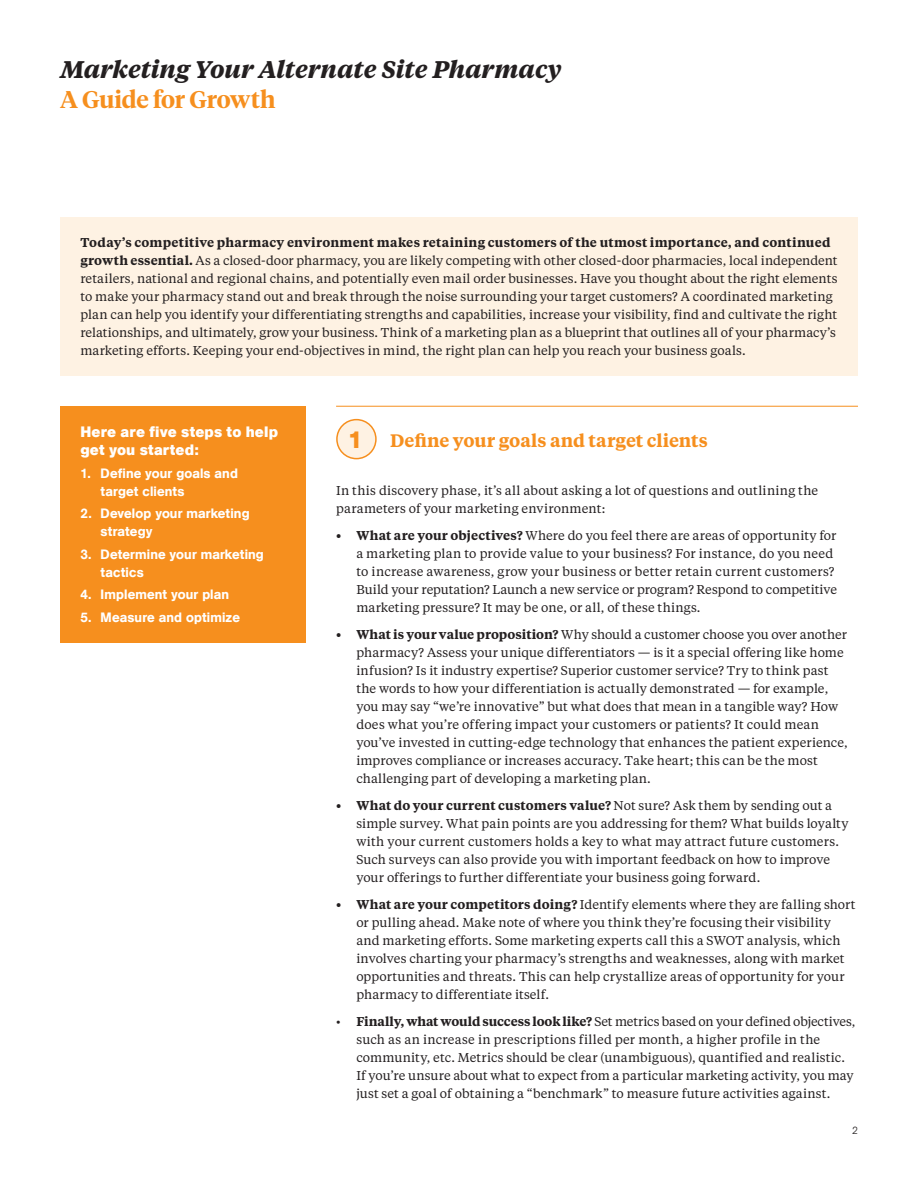
<style>
.page{position:relative;width:918px;height:1188px;background:#fff}
.page>*{position:absolute;margin:0;border:0;box-sizing:border-box;transform-origin:0 0}
.t1{font:italic 700 24px "Tiempos Text";letter-spacing:-.005em;color:#231f20}
.t2{font:600 24px "Tiempos Headline";letter-spacing:-.01em;color:#f68f1e}
.t3{font:700 24px "AG Book Pro";color:#f68f1e}
.t4{font:600 18px "Tiempos Text";letter-spacing:-.005em;color:#f68f1e}
.t5{font:700 15px/18px "AG Book Pro";letter-spacing:.01em;color:#fff}
.t6{font:500 13.5px/18px "AG Book Pro";letter-spacing:.01em;color:#fff}
.t7{font:12.75px/18px "Tiempos Text";letter-spacing:.01em;color:#231f20}
.t8{font:300 10.5px "AG Book Pro";color:#231f20}
.s1{font-weight:600}
</style>
<div class="page">
<div style="left:60px;top:406px;width:246px;height:236px;background:#f68f1e"></div>
<div style="left:60px;top:217px;width:798px;height:159px;background:#fef2e3"></div>
<hr style="left:336px;top:406px;width:522px;height:1px;background:#f68f1e">
<div style="left:337px;top:420px;width:39px;height:39px;background:#fef2e3;border-radius:50%"></div>
<div style="left:336px;top:419px;width:41px;height:40px;border:2px solid #f68f1e;border-radius:50%"></div>
<h1 class="t1" style="left:60px;top:53px;width:503px">Marketing Your Alternate Site Pharmacy</h1>
<h1 class="t2" style="left:60px;top:83px;width:217px">A Guide for Growth</h1>
<p class="t7" style="left:80px;top:233px;width:759px"><span class="s1">Today’s competitive pharmacy environment makes retaining customers of the utmost importance, and continued growth essential.</span> As a closed-door pharmacy, you are likely competing with other closed-door pharmacies, local independent retailers, national and regional chains, and potentially even mail order businesses. Have you thought about the right elements to make your pharmacy stand out and break through the noise surrounding your target customers? A coordinated marketing plan can help you identify your differentiating strengths and capabilities, increase your visibility, find and cultivate the right relationships, and ultimately, grow your business. Think of a marketing plan as a blueprint that outlines all of your pharmacy’s marketing efforts. Keeping your end-objectives in mind, the right plan can help you reach your business goals.</p>
<p class="t5" style="left:80px;top:423px;width:199px">Here are five steps to help get you started:</p>
<p class="t6" style="left:101px;top:464px;width:139px;text-indent:-20px">1. Define your goals and target clients</p>
<p class="t6" style="left:101px;top:504px;width:150px;text-indent:-20px">2. Develop your marketing strategy</p>
<p class="t6" style="left:101px;top:545px;width:165px;text-indent:-20px">3. Determine your marketing tactics</p>
<p class="t6" style="left:80px;top:585px;width:150px">4. Implement your plan</p>
<p class="t6" style="left:80px;top:608px;width:161px">5. Measure and optimize</p>
<h1 class="t3" style="left:348px;top:424px;width:16px">1</h1>
<h2 class="t4" style="left:390px;top:428px;width:319px">Define your goals and target clients</h2>
<p class="t7" style="left:336px;top:481px;width:484px">In this discovery phase, it’s all about asking a lot of questions and outlining the parameters of your marketing environment:</p>
<p class="t7" style="left:356px;top:526px;width:482px;text-indent:-20px"><span class="s1">• What are your objectives?</span> Where do you feel there are areas of opportunity for a marketing plan to provide value to your business? For instance, do you need to increase awareness, grow your business or better retain current customers?<br>Build your reputation? Launch a new service or program? Respond to competitive marketing pressure? It may be one, or all, of these things.</p>
<p class="t7" style="left:356px;top:625px;width:493px;text-indent:-20px"><span class="s1">• What is your value proposition?</span> Why should a customer choose you over another pharmacy? Assess your unique differentiators — is it a special offering like home infusion? Is it industry expertise? Superior customer service? Try to think past the words to how your differentiation is actually demonstrated — for example, you may say “we’re innovative” but what does that mean in a tangible way? How does what you’re offering impact your customers or patients? It could mean you’ve invested in cutting-edge technology that enhances the patient experience, improves compliance or increases accuracy. Take heart; this can be the most challenging part of developing a marketing plan.</p>
<p class="t7" style="left:356px;top:796px;width:494px;text-indent:-20px"><span class="s1">• What do your current customers value?</span> Not sure? Ask them by sending out a simple survey. What pain points are you addressing for them? What builds loyalty with your current customers holds a key to what may attract future customers.<br>Such surveys can also provide you with important feedback on how to improve your offerings to further differentiate your business going forward.</p>
<p class="t7" style="left:356px;top:895px;width:501px;text-indent:-20px"><span class="s1">• What are your competitors doing?</span> Identify elements where they are falling short or pulling ahead. Make note of where you think they’re focusing their visibility and marketing efforts. Some marketing experts call this a SWOT analysis, which involves charting your pharmacy’s strengths and weaknesses, along with market opportunities and threats. This can help crystallize areas of opportunity for your pharmacy to differentiate itself.</p>
<p class="t7" style="left:356px;top:1012px;width:500px;text-indent:-20px">• <span class="s1">Finally, what would success look like?</span> Set metrics based on your defined objectives, such as an increase in prescriptions filled per month, a higher profile in the community, etc. Metrics should be clear (unambiguous), quantified and realistic.<br>If you’re unsure about what to expect from a particular marketing activity, you may just set a goal of obtaining a “benchmark” to measure future activities against.</p>
<p class="t8" style="left:852px;top:1124px;width:7px">2</p>
</div>
